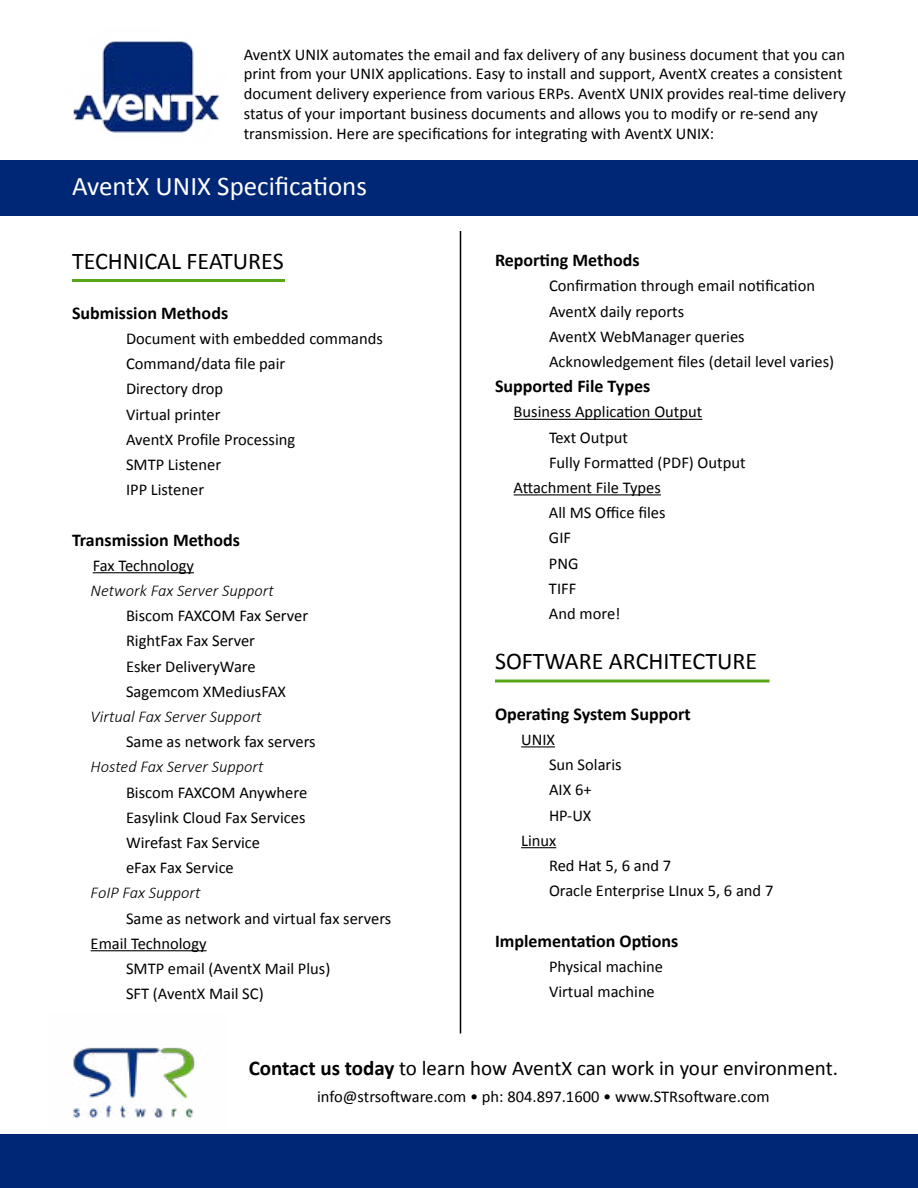
<style>
.page{position:relative;width:918px;height:1188px;background:#fff}
.page>*{position:absolute;margin:0;border:0;box-sizing:border-box;transform-origin:0 0}
.t1{font:27px "Calibri";color:#fff}
.t2{font:24px "Calibri";color:#000}
.t3{font:21px "Calibri";color:#000}
.t4{font:700 18px "Calibri";color:#000}
.t5{font:16.5px/25.2px "Calibri";color:#000}
.t6{font:italic 300 16.5px "Calibri";color:#000}
.s1{font-weight:700}
</style>
<div class="page">
<img style="left:72px;top:1047px;width:123px;height:72px">
<div style="left:0;top:160px;width:918px;height:56px;background:#002776"></div>
<div style="left:0;top:1134px;width:918px;height:54px;background:#002776"></div>
<img style="left:73px;top:41px;width:147px;height:92px">
<hr style="left:93px;top:572px;width:101px;height:1px;background:#000">
<hr style="left:91px;top:950px;width:116px;height:1px;background:#000">
<hr style="left:514px;top:419px;width:188px;height:1px;background:#000">
<hr style="left:514px;top:494px;width:147px;height:1px;background:#000">
<hr style="left:521px;top:746px;width:34px;height:1px;background:#000">
<hr style="left:521px;top:847px;width:35px;height:1px;background:#000">
<hr style="left:72px;top:279px;width:213px;height:3px;background:#58a618">
<hr style="left:495px;top:680px;width:275px;height:2px;background:#58a618">
<hr style="left:460px;top:231px;width:1px;height:803px;background:#000">
<p class="t5" style="left:244px;top:44px;width:604px;line-height:19.8px">AventX UNIX automates the email and fax delivery of any business document that you can print from your UNIX applications. Easy to install and support, AventX creates a consistent document delivery experience from various ERPs. AventX UNIX provides real-time delivery status of your important business documents and allows you to modify or re-send any transmission. Here are specifications for integrating with AventX UNIX:</p>
<h1 class="t1" style="left:72px;top:169px;width:297px">AventX UNIX Specifications</h1>
<h2 class="t2" style="left:72px;top:245px;width:213px">TECHNICAL FEATURES</h2>
<p class="t4" style="left:72px;top:301px;width:158px">Submission Methods</p>
<p class="t5" style="left:126px;top:326px;width:258px">Document with embedded commands<br>Command/data file pair<br>Directory drop<br>Virtual printer<br>AventX Profile Processing<br>SMTP Listener<br>IPP Listener</p>
<p class="t4" style="left:72px;top:528px;width:170px">Transmission Methods</p>
<p class="t5" style="left:93px;top:553px;width:103px">Fax Technology</p>
<p class="t6" style="left:91px;top:580px;width:185px">Network Fax Server Support</p>
<p class="t5" style="left:126px;top:603px;width:184px">Biscom FAXCOM Fax Server<br>RightFax Fax Server<br>Esker DeliveryWare<br>Sagemcom XMediusFAX</p>
<p class="t6" style="left:91px;top:706px;width:173px">Virtual Fax Server Support</p>
<p class="t5" style="left:126px;top:729px;width:191px">Same as network fax servers</p>
<p class="t6" style="left:91px;top:757px;width:174px">Hosted Fax Server Support</p>
<p class="t5" style="left:126px;top:780px;width:183px">Biscom FAXCOM Anywhere<br>Easylink Cloud Fax Services<br>Wirefast Fax Service<br>eFax Fax Service</p>
<p class="t6" style="left:91px;top:883px;width:111px">FoIP Fax Support</p>
<p class="t5" style="left:126px;top:906px;width:267px">Same as network and virtual fax servers</p>
<p class="t5" style="left:91px;top:931px;width:117px">Email Technology</p>
<p class="t5" style="left:126px;top:956px;width:206px">SMTP email (AventX Mail Plus)</p>
<p class="t5" style="left:126px;top:981px;width:139px">SFT (AventX Mail SC)</p>
<p class="t4" style="left:495px;top:249px;width:146px">Reporting Methods</p>
<p class="t5" style="left:549px;top:273px;width:287px">Confirmation through email notification AventX daily reports<br>AventX WebManager queries Acknowledgement files (detail level varies)</p>
<p class="t4" style="left:495px;top:375px;width:157px">Supported File Types</p>
<p class="t5" style="left:514px;top:399px;width:190px">Business Application Output</p>
<p class="t5" style="left:549px;top:425px;width:80px">Text Output</p>
<p class="t5" style="left:549px;top:450px;width:198px">Fully Formatted (PDF) Output</p>
<p class="t5" style="left:514px;top:475px;width:149px">Attachment File Types</p>
<p class="t5" style="left:549px;top:500px;width:118px">All MS Office files</p>
<p class="t5" style="left:549px;top:525px;width:24px">GIF</p>
<p class="t5" style="left:549px;top:551px;width:31px">PNG</p>
<p class="t5" style="left:549px;top:576px;width:29px">TIFF</p>
<p class="t5" style="left:549px;top:601px;width:73px">And more!</p>
<h2 class="t2" style="left:495px;top:646px;width:264px">SOFTWARE ARCHITECTURE</h2>
<p class="t4" style="left:495px;top:702px;width:197px">Operating System Support</p>
<p class="t5" style="left:521px;top:727px;width:35px">UNIX</p>
<p class="t5" style="left:549px;top:752px;width:74px">Sun Solaris</p>
<p class="t5" style="left:549px;top:777px;width:44px">AIX 6+</p>
<p class="t5" style="left:549px;top:803px;width:44px">HP-UX</p>
<p class="t5" style="left:521px;top:828px;width:37px">Linux</p>
<p class="t5" style="left:549px;top:853px;width:124px">Red Hat 5, 6 and 7</p>
<p class="t5" style="left:549px;top:878px;width:226px">Oracle Enterprise LInux 5, 6 and 7</p>
<p class="t4" style="left:495px;top:929px;width:185px">Implementation Options</p>
<p class="t5" style="left:549px;top:954px;width:116px">Physical machine<br>Virtual machine</p>
<p class="t3" style="left:249px;top:1055px;width:591px"><span class="s1">Contact us today</span> to learn how AventX can work in your environment.</p>
<p class="t5" style="left:317px;top:1084px;width:454px">info@strsoftware.com • ph: 804.897.1600 • www.STRsoftware.com</p>
</div>
